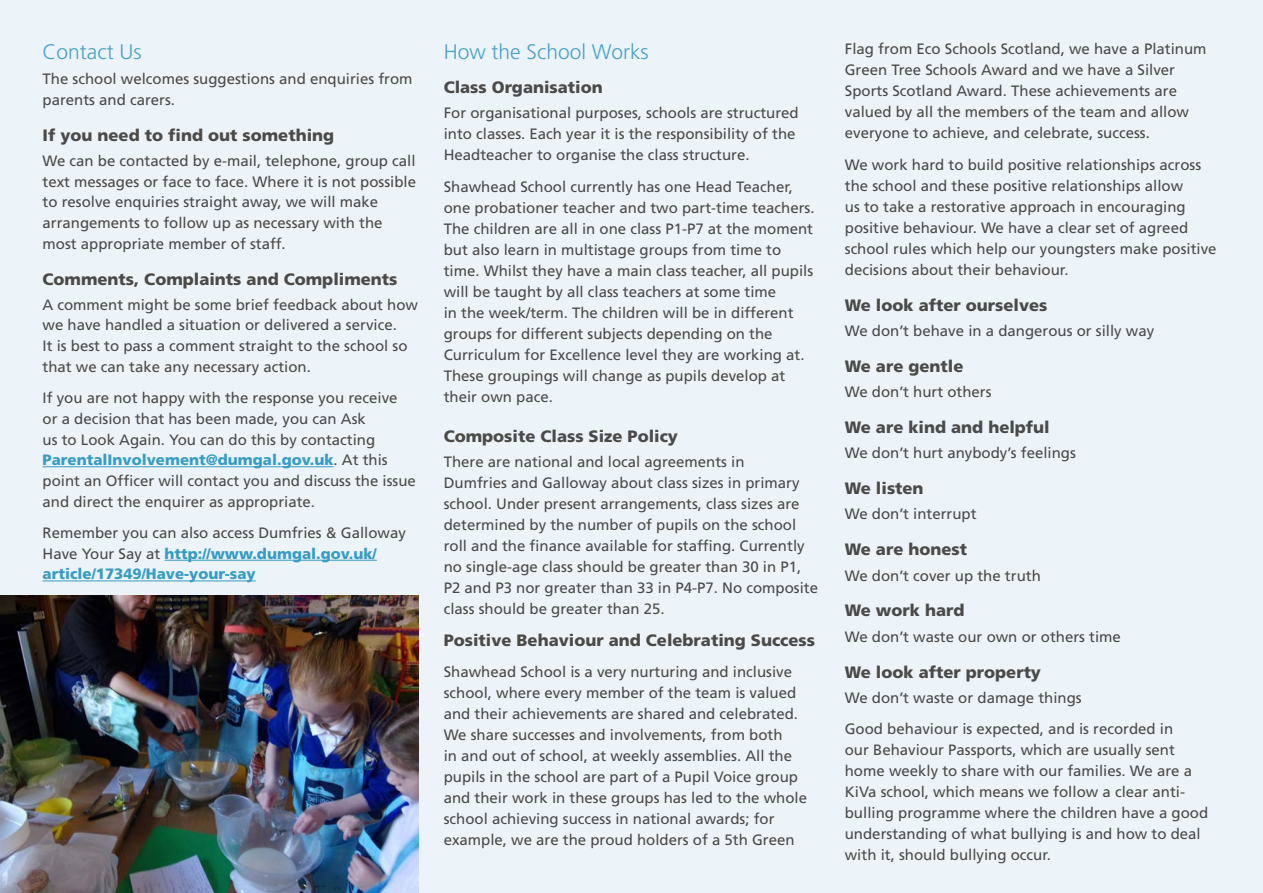
<style>
.page{position:relative;width:1263px;height:893px;background:#ecf4f9}
.page>*{position:absolute;margin:0;border:0;box-sizing:border-box;transform-origin:0 0}
.t1{font:300 21px "Frutiger";color:#48a1c8}
.t2{font:900 16.5px "Frutiger";color:#4a4a49}
.t3{font:15px/20.7px "Frutiger";color:#4a4a49}
.s1{font-weight:900;color:#369cc5}
</style>
<div class="page">
<hr style="left:43px;top:466px;width:291px;height:1px;background:#369cc5">
<hr style="left:164px;top:560px;width:213px;height:1px;background:#369cc5">
<hr style="left:43px;top:581px;width:213px;height:1px;background:#369cc5">
<img style="left:0;top:595px;width:418px;height:298px">
<h3 class="t1" style="left:43px;top:40px;width:101px">Contact Us</h3>
<p class="t3" style="left:43px;top:68px;width:372px">The school welcomes suggestions and enquiries from parents and carers.</p>
<h4 class="t2" style="left:43px;top:125px;width:293px">If you need to fnd out something</h4>
<p class="t3" style="left:43px;top:150px;width:375px">We can be contacted by e-mail, telephone, group call text messages or face to face. Where it is not possible to resolve enquiries straight away, we will make arrangements to follow up as necessary with the most appropriate member of staff.</p>
<h4 class="t2" style="left:43px;top:269px;width:356px">Comments, Complaints and Compliments</h4>
<p class="t3" style="left:43px;top:294px;width:377px">A comment might be some brief feedback about how we have handled a situation or delivered a service.<br>It is best to pass a comment straight to the school so that we can take any necessary action.</p>
<p class="t3" style="left:43px;top:387px;width:375px">If you are not happy with the response you receive or a decision that has been made, you can Ask<br>us to Look Again. You can do this by contacting <span class="s1">ParentalInvolvement@dumgal.gov.uk</span>. At this point an Offcer will contact you and discuss the issue and direct the enquirer as appropriate.</p>
<p class="t3" style="left:43px;top:522px;width:365px">Remember you can also access Dumfries &amp; Galloway<br>Have Your Say at <span class="s1">http://www.dumgal.gov.uk/ article/17349/Have-your-say</span></p>
<p class="t1" style="left:444px;top:40px;width:207px">How the School Works</p>
<p class="t3" style="left:845px;top:38px;width:363px">Flag from Eco Schools Scotland, we have a Platinum</p>
<p class="t3" style="left:845px;top:59px;width:332px">Green Tree Schools Award and we have a Silver</p>
<p class="t2" style="left:444px;top:77px;width:161px">Class Organisation</p>
<p class="t3" style="left:845px;top:80px;width:334px">Sports Scotland Award. These achievements are</p>
<p class="t3" style="left:444px;top:102px;width:357px">For organisational purposes, schools are structured</p>
<p class="t3" style="left:845px;top:101px;width:346px">valued by all the members of the team and allow</p>
<p class="t3" style="left:444px;top:123px;width:353px">into classes. Each year it is the responsibility of the</p>
<p class="t3" style="left:845px;top:122px;width:307px">everyone to achieve, and celebrate, success.</p>
<p class="t3" style="left:444px;top:144px;width:307px">Headteacher to organise the class structure.</p>
<p class="t3" style="left:845px;top:154px;width:358px">We work hard to build positive relationships across</p>
<p class="t3" style="left:444px;top:176px;width:351px">Shawhead School currently has one Head Teacher,</p>
<p class="t3" style="left:845px;top:175px;width:340px">the school and these positive relationships allow</p>
<p class="t3" style="left:444px;top:197px;width:372px">one probationer teacher and two part-time teachers.</p>
<p class="t3" style="left:845px;top:196px;width:342px">us to take a restorative approach in encouraging</p>
<p class="t3" style="left:444px;top:218px;width:371px">The children are all in one class P1-P7 at the moment</p>
<p class="t3" style="left:845px;top:217px;width:345px">positive behaviour. We have a clear set of agreed</p>
<p class="t3" style="left:444px;top:239px;width:339px">but also learn in multistage groups from time to</p>
<p class="t3" style="left:845px;top:238px;width:373px">school rules which help our youngsters make positive</p>
<p class="t3" style="left:444px;top:260px;width:371px">time. Whilst they have a main class teacher, all pupils</p>
<p class="t3" style="left:845px;top:259px;width:225px">decisions about their behaviour.</p>
<p class="t3" style="left:444px;top:281px;width:351px">will be taught by all class teachers at some time<br>in the week/term. The children will be in different</p>
<p class="t2" style="left:845px;top:295px;width:204px">We look after ourselves</p>
<p class="t3" style="left:444px;top:323px;width:330px">groups for different subjects depending on the</p>
<p class="t3" style="left:845px;top:320px;width:311px">We don’t behave in a dangerous or silly way</p>
<p class="t3" style="left:444px;top:344px;width:362px">Curriculum for Excellence level they are working at.<br>These groupings will change as pupils develop at</p>
<p class="t2" style="left:845px;top:356px;width:120px">We are gentle</p>
<p class="t3" style="left:444px;top:386px;width:111px">their own pace.</p>
<p class="t3" style="left:845px;top:381px;width:148px">We don’t hurt others</p>
<p class="t2" style="left:444px;top:426px;width:236px">Composite Class Size Policy</p>
<p class="t2" style="left:845px;top:417px;width:206px">We are kind and helpful</p>
<p class="t3" style="left:845px;top:443px;width:233px">We don’t hurt anybody’s feelings</p>
<p class="t3" style="left:444px;top:451px;width:302px">There are national and local agreements in</p>
<p class="t3" style="left:444px;top:472px;width:357px">Dumfries and Galloway about class sizes in primary</p>
<p class="t2" style="left:845px;top:478px;width:80px">We listen</p>
<p class="t3" style="left:444px;top:493px;width:357px">school. Under present arrangements, class sizes are determined by the number of pupils on the school</p>
<p class="t3" style="left:845px;top:504px;width:133px">We don’t interrupt</p>
<p class="t3" style="left:444px;top:535px;width:362px">roll and the fnance available for staffng. Currently</p>
<p class="t2" style="left:845px;top:539px;width:124px">We are honest</p>
<p class="t3" style="left:444px;top:556px;width:376px">no single-age class should be greater than 30 in P1,<br>P2 and P3 nor greater than 33 in P4-P7. No composite</p>
<p class="t3" style="left:845px;top:565px;width:197px">We don’t cover up the truth</p>
<p class="t3" style="left:444px;top:598px;width:222px">class should be greater than 25.</p>
<p class="t2" style="left:845px;top:601px;width:121px">We work hard</p>
<p class="t2" style="left:444px;top:630px;width:373px">Positive Behaviour and Celebrating Success</p>
<p class="t3" style="left:845px;top:626px;width:278px">We don’t waste our own or others time</p>
<p class="t3" style="left:444px;top:662px;width:350px">Shawhead School is a very nurturing and inclusive</p>
<p class="t2" style="left:845px;top:662px;width:198px">We look after property</p>
<p class="t3" style="left:444px;top:683px;width:354px">school, where every member of the team is valued</p>
<p class="t3" style="left:845px;top:687px;width:238px">We don’t waste or damage things</p>
<p class="t3" style="left:444px;top:704px;width:356px">and their achievements are shared and celebrated.</p>
<p class="t3" style="left:444px;top:725px;width:340px">We share successes and involvements, from both</p>
<p class="t3" style="left:845px;top:719px;width:330px">Good behaviour is expected, and is recorded in</p>
<p class="t3" style="left:444px;top:746px;width:350px">in and out of school, at weekly assemblies. All the</p>
<p class="t3" style="left:845px;top:740px;width:332px">our Behaviour Passports, which are usually sent</p>
<p class="t3" style="left:444px;top:767px;width:356px">pupils in the school are part of a Pupil Voice group</p>
<p class="t3" style="left:845px;top:761px;width:349px">home weekly to share with our families. We are a</p>
<p class="t3" style="left:444px;top:788px;width:365px">and their work in these groups has led to the whole</p>
<p class="t3" style="left:845px;top:782px;width:342px">KiVa school, which means we follow a clear anti-</p>
<p class="t3" style="left:444px;top:809px;width:332px">school achieving success in national awards; for</p>
<p class="t3" style="left:845px;top:803px;width:365px">bulling programme where the children have a good</p>
<p class="t3" style="left:444px;top:830px;width:352px">example, we are the proud holders of a 5th Green</p>
<p class="t3" style="left:845px;top:824px;width:357px">understanding of what bullying is and how to deal</p>
<p class="t3" style="left:845px;top:845px;width:208px">with it, should bullying occur.</p>
</div>
